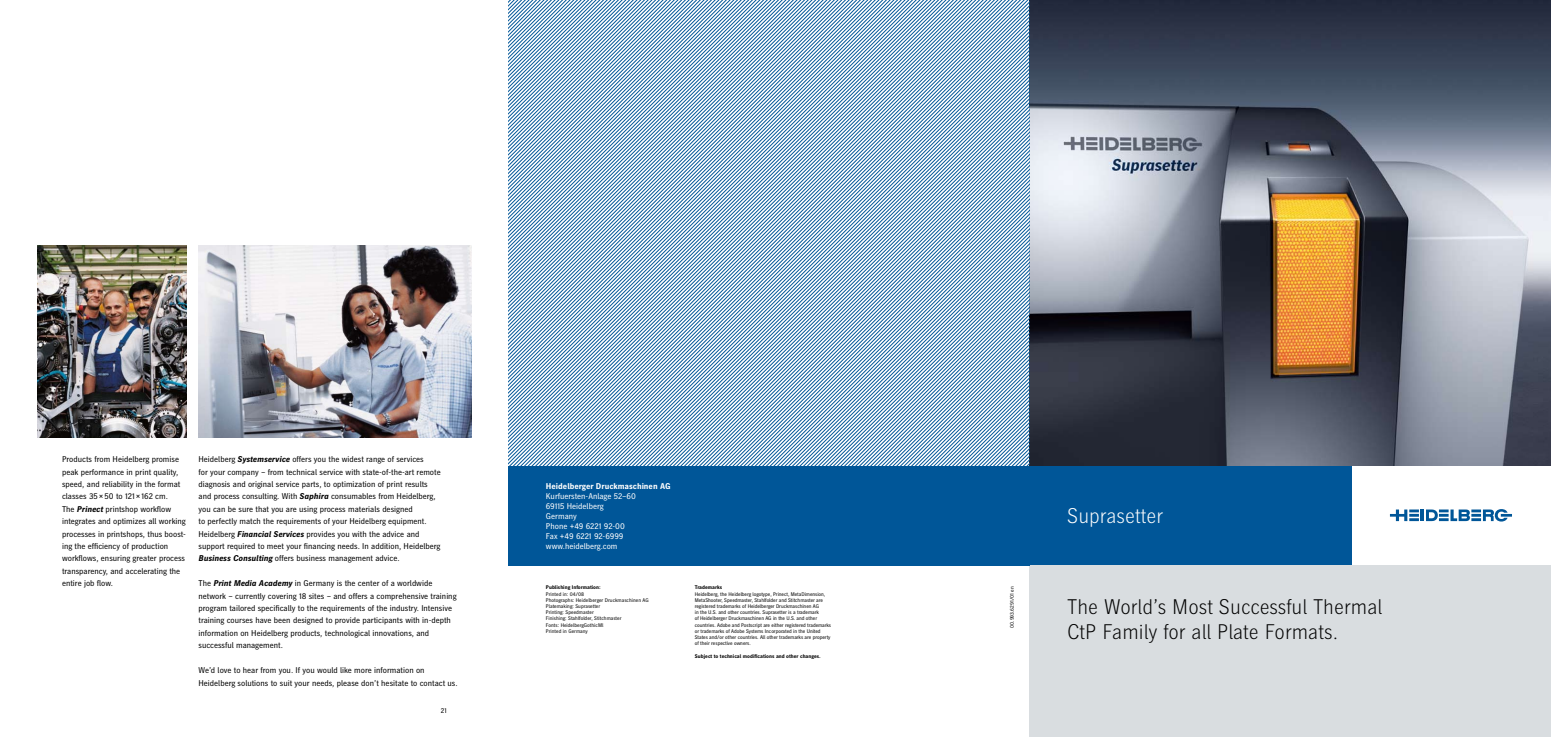
<style>
.page{position:relative;width:1551px;height:737px;background:#fff}
.page>*{position:absolute;margin:0;border:0;box-sizing:border-box;transform-origin:0 0}
.t1{font:300 21px/24.8px "Heidelberg Gothic Ml";color:#000}
.t2{font:300 21px "Heidelberg Gothic Ml";color:#fff}
.t3{font:8.31px/12.4px "Heidelberg Gothic Ml";color:#000}
.t4{font:8.31px/9.9px "Heidelberg Gothic Ml";color:#fff}
.t5{font:700 8.31px "Heidelberg Gothic Ml";color:#fff}
.t6{font:7px "Heidelberg Gothic Ml";color:#000}
.t7{font:5.25px/6.2px "Heidelberg Gothic Ml";letter-spacing:-.01em;color:#000}
.t8{font:700 5.25px "Heidelberg Gothic Ml";color:#000}
.s1{font-weight:700;font-style:italic}
</style>
<div class="page">
<img style="left:1029px;top:0;width:521px;height:466px">
<div style="left:1029px;top:466px;width:323px;height:99px;background:#005698"></div>
<svg style="left:1389px;top:509px;width:122px;height:12px"></svg>
<div style="left:1029px;top:565px;width:521px;height:172px;background:#d9dde0"></div>
<div style="left:508px;top:466px;width:521px;height:99px;background:#005698"></div>
<svg style="left:508px;top:0;width:521px;height:466px"></svg>
<img style="left:198px;top:245px;width:273px;height:192px">
<img style="left:37px;top:245px;width:149px;height:192px">
<p class="t3" style="left:62px;top:453px;width:125px">Products from Heidelberg promise peak performance in print quality, speed, and reliability in the format classes 35 × 50 to 121 × 162 cm.<br>The <span class="s1">Prinect</span> printshop workflow integrates and optimizes all working processes in printshops, thus boost&shy;ing the efficiency of production workflows, ensuring greater process transparency, and accelerating the entire job flow.</p>
<p class="t3" style="left:198px;top:453px;width:244px">Heidelberg <span class="s1">Systemservice</span> offers you the widest range of services<br>for your company – from technical service with state-of-the-art remote diagnosis and original service parts, to optimization of print results and process consulting. With <span class="s1">Saphira</span> consumables from Heidelberg, you can be sure that you are using process materials designed<br>to perfectly match the requirements of your Heidelberg equipment.<br>Heidelberg <span class="s1">Financial Services</span> provides you with the advice and support required to meet your financing needs. In addition, Heidelberg <span class="s1">Business Consulting</span> offers business management advice.</p>
<p class="t3" style="left:198px;top:577px;width:259px">The <span class="s1">Print Media Academy</span> in Germany is the center of a worldwide network – currently covering 18 sites – and offers a comprehensive training program tailored specifically to the requirements of the industry. Intensive training courses have been designed to provide participants with in-depth information on Heidelberg products, technological innovations, and successful management.</p>
<p class="t3" style="left:198px;top:664px;width:261px">We’d love to hear from you. If you would like more information on<br>Heidelberg solutions to suit your needs, please don’t hesitate to contact us.</p>
<p class="t6" style="left:441px;top:707px;width:7px">21</p>
<p class="t5" style="left:546px;top:481px;width:126px">Heidelberger Druckmaschinen AG</p>
<p class="t4" style="left:546px;top:491px;width:91px">Kurfuersten-Anlage 52–60<br>69115 Heidelberg<br>Germany<br>Phone +49 6221 92-00<br>Fax +49 6221 92-6999 www.heidelberg.com</p>
<p class="t8" style="left:546px;top:584px;width:56px">Publishing Information:</p>
<p class="t7" style="left:546px;top:590px;width:104px">Printed in: 04/08<br>Photographs: Heidelberger Druckmaschinen AG<br>Platemaking: Suprasetter<br>Printing: Speedmaster<br>Finishing: Stahlfolder, Stitchmaster<br>Fonts: HeidelbergGothicMl<br>Printed in Germany</p>
<p class="t8" style="left:694px;top:584px;width:29px">Trademarks</p>
<p class="t7" style="left:694px;top:590px;width:138px">Heidelberg, the Heidelberg logotype, Prinect, MetaDimension, MetaShooter, Speedmaster, Stahlfolder and Stitchmaster are registered trademarks of Heidelberger Druckmaschinen AG<br>in the U.S. and other countries. Suprasetter is a trademark<br>of Heidelberger Druckmaschinen AG in the U.S. and other countries. Adobe and Postscript are either registered trademarks or trademarks of Adobe Systems Incorporated in the United States and/or other countries. All other trademarks are property of their respective owners.</p>
<p class="t8" style="left:694px;top:653px;width:127px">Subject to technical modifications and other changes.</p>
<p class="t7" style="left:1008px;top:628px;width:43px;rotate:-90deg">00.993.6291/01 en</p>
<h1 class="t2" style="left:1067px;top:504px;width:98px">Suprasetter</h1>
<h1 class="t1" style="left:1067px;top:594px;width:317px">The World’s Most Successful Thermal<br>CtP Family for all Plate Formats.</h1>
</div>
